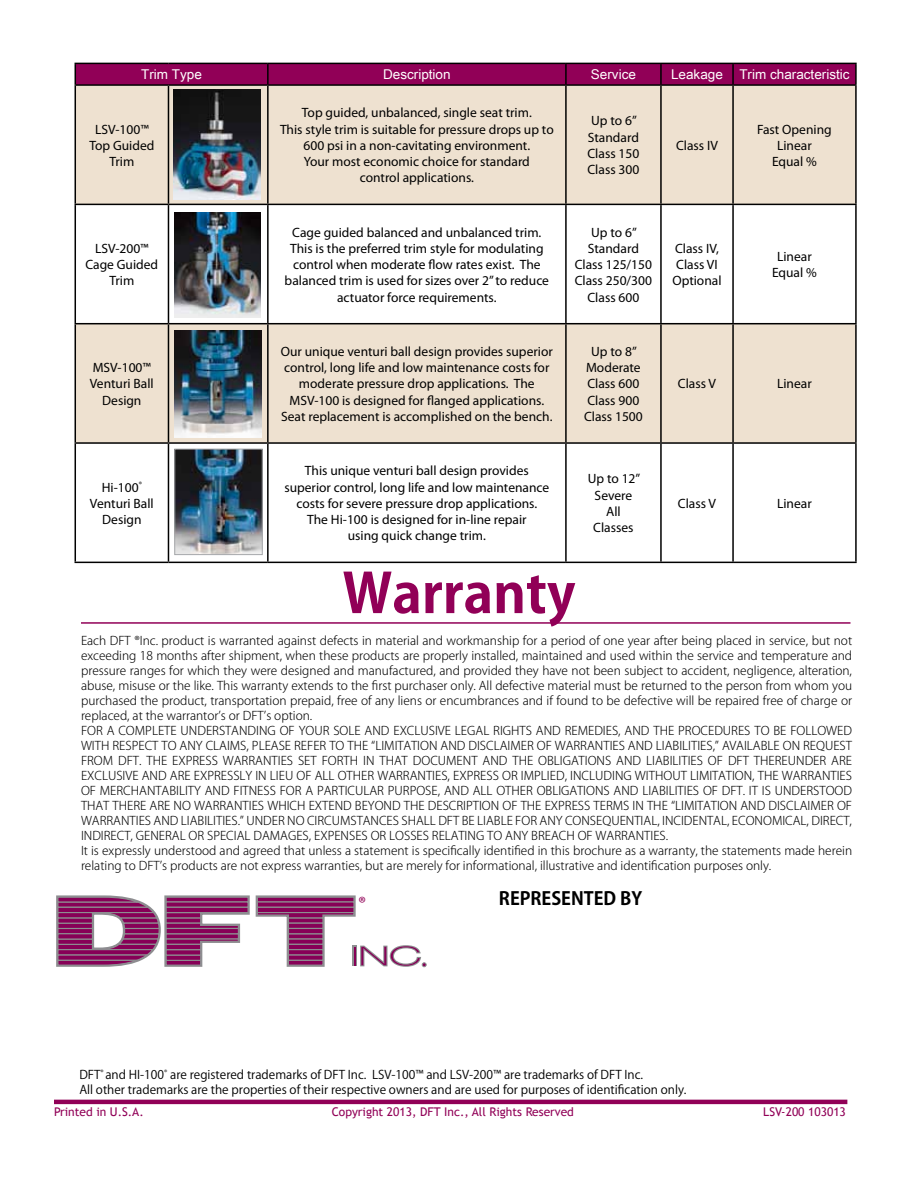
<style>
.page{position:relative;width:918px;height:1188px;background:#fff}
.page>*{position:absolute;margin:0;border:0;box-sizing:border-box;transform-origin:0 0}
.t1{font:700 54px "Koz Go Pro";color:#910057}
.t2{font:700 18px "Koz Go Pro";color:#000}
.t3{font:18px "Myriad Pro";color:#910057}
.t4{font:13.5px/16.2px "Myriad Pro";color:#000;text-align:center}
.t5{font:13.5px "Arial Unicode MS";color:#fff}
.t6{font:300 12px/15px "Koz Go Pro";color:#000}
.t7{font:12px/15px "Koz Go Pro";color:#000}
.t8{font:12px "Trebuchet MS";color:#910057}
</style>
<div class="page">
<hr style="left:54px;top:1100px;width:793px;height:4px;background:#910057">
<svg style="left:56px;top:895px;width:370px;height:72px"></svg>
<div style="left:359px;top:895px;width:13px;height:14px;background:#fff"></div>
<hr style="left:81px;top:622px;width:769px;height:2px;background:#910057">
<svg style="left:76px;top:86px;width:779px;height:356px;fill:#eee1d0"></svg>
<div style="left:75px;top:63px;width:780px;height:21px;background:#910057"></div>
<hr style="left:168px;top:63px;width:100px;height:1px;background:#000">
<hr style="left:268px;top:63px;width:298px;height:1px;background:#000">
<hr style="left:267px;top:64px;width:2px;height:20px;background:#000">
<hr style="left:566px;top:63px;width:95px;height:1px;background:#000">
<hr style="left:565px;top:64px;width:2px;height:20px;background:#000">
<hr style="left:661px;top:63px;width:72px;height:1px;background:#000">
<hr style="left:660px;top:64px;width:2px;height:20px;background:#000">
<hr style="left:733px;top:63px;width:124px;height:1px;background:#000">
<hr style="left:732px;top:64px;width:2px;height:20px;background:#000">
<hr style="left:855px;top:64px;width:2px;height:20px;background:#000">
<hr style="left:75px;top:84px;width:93px;height:2px;background:#000">
<hr style="left:75px;top:86px;width:1px;height:118px;background:#000">
<hr style="left:168px;top:84px;width:100px;height:2px;background:#000">
<hr style="left:168px;top:86px;width:1px;height:118px;background:#000">
<hr style="left:268px;top:84px;width:298px;height:2px;background:#000">
<hr style="left:267px;top:86px;width:2px;height:118px;background:#000">
<hr style="left:566px;top:84px;width:95px;height:2px;background:#000">
<hr style="left:565px;top:86px;width:2px;height:118px;background:#000">
<hr style="left:661px;top:84px;width:72px;height:2px;background:#000">
<hr style="left:660px;top:86px;width:2px;height:118px;background:#000">
<hr style="left:733px;top:84px;width:124px;height:2px;background:#000">
<hr style="left:732px;top:86px;width:2px;height:118px;background:#000">
<hr style="left:855px;top:86px;width:2px;height:118px;background:#000">
<hr style="left:75px;top:204px;width:93px;height:1px;background:#000">
<hr style="left:75px;top:205px;width:1px;height:118px;background:#000">
<hr style="left:168px;top:204px;width:100px;height:1px;background:#000">
<hr style="left:168px;top:205px;width:1px;height:118px;background:#000">
<hr style="left:268px;top:204px;width:298px;height:1px;background:#000">
<hr style="left:267px;top:205px;width:2px;height:118px;background:#000">
<hr style="left:566px;top:204px;width:95px;height:1px;background:#000">
<hr style="left:565px;top:205px;width:2px;height:118px;background:#000">
<hr style="left:661px;top:204px;width:72px;height:1px;background:#000">
<hr style="left:660px;top:205px;width:2px;height:118px;background:#000">
<hr style="left:733px;top:204px;width:124px;height:1px;background:#000">
<hr style="left:732px;top:205px;width:2px;height:118px;background:#000">
<hr style="left:855px;top:205px;width:2px;height:118px;background:#000">
<hr style="left:75px;top:323px;width:93px;height:1px;background:#000">
<hr style="left:75px;top:324px;width:1px;height:118px;background:#000">
<hr style="left:168px;top:323px;width:100px;height:1px;background:#000">
<hr style="left:168px;top:324px;width:1px;height:118px;background:#000">
<hr style="left:268px;top:323px;width:298px;height:1px;background:#000">
<hr style="left:267px;top:324px;width:2px;height:118px;background:#000">
<hr style="left:566px;top:323px;width:95px;height:1px;background:#000">
<hr style="left:565px;top:324px;width:2px;height:118px;background:#000">
<hr style="left:661px;top:323px;width:72px;height:1px;background:#000">
<hr style="left:660px;top:324px;width:2px;height:118px;background:#000">
<hr style="left:733px;top:323px;width:124px;height:1px;background:#000">
<hr style="left:732px;top:324px;width:2px;height:118px;background:#000">
<hr style="left:855px;top:324px;width:2px;height:118px;background:#000">
<hr style="left:75px;top:442px;width:93px;height:2px;background:#000">
<hr style="left:75px;top:444px;width:1px;height:118px;background:#000">
<hr style="left:168px;top:442px;width:100px;height:2px;background:#000">
<hr style="left:168px;top:444px;width:1px;height:118px;background:#000">
<hr style="left:268px;top:442px;width:298px;height:2px;background:#000">
<hr style="left:267px;top:444px;width:2px;height:118px;background:#000">
<hr style="left:566px;top:442px;width:95px;height:2px;background:#000">
<hr style="left:565px;top:444px;width:2px;height:118px;background:#000">
<hr style="left:661px;top:442px;width:72px;height:2px;background:#000">
<hr style="left:660px;top:444px;width:2px;height:118px;background:#000">
<hr style="left:733px;top:442px;width:124px;height:2px;background:#000">
<hr style="left:732px;top:444px;width:2px;height:118px;background:#000">
<hr style="left:855px;top:444px;width:2px;height:118px;background:#000">
<hr style="left:75px;top:562px;width:93px;height:1px;background:#000">
<hr style="left:168px;top:562px;width:100px;height:1px;background:#000">
<hr style="left:268px;top:562px;width:298px;height:1px;background:#000">
<hr style="left:566px;top:562px;width:95px;height:1px;background:#000">
<hr style="left:661px;top:562px;width:72px;height:1px;background:#000">
<hr style="left:733px;top:562px;width:124px;height:1px;background:#000">
<img style="left:174px;top:212px;width:87px;height:105px">
<img style="left:176px;top:451px;width:85px;height:102px">
<div style="left:174px;top:449px;width:89px;height:106px;border:1px solid #a7a9ac"></div>
<img style="left:174px;top:90px;width:87px;height:109px">
<img style="left:174px;top:331px;width:88px;height:106px">
<p class="t5" style="left:141px;top:65px;width:62px">Trim Type</p>
<p class="t5" style="left:383px;top:65px;width:69px">Description</p>
<p class="t5" style="left:591px;top:65px;width:47px">Service</p>
<p class="t5" style="left:671px;top:65px;width:180px">Leakage Trim characteristic</p>
<p class="t4" style="left:89px;top:121px;width:67px">LSV-100™<br>Top Guided<br>Trim</p>
<p class="t4" style="left:85px;top:240px;width:74px">LSV-200™<br>Cage Guided<br>Trim</p>
<p class="t4" style="left:90px;top:359px;width:65px">MSV-100™<br>Venturi Ball<br>Design</p>
<p class="t4" style="left:90px;top:479px;width:65px">Hi-100<sup>®<br></sup>Venturi Ball<br>Design</p>
<p class="t4" style="left:280px;top:105px;width:275px">Top guided, unbalanced, single seat trim.<br>This style trim is suitable for pressure drops up to 600 psi in a non-cavitating environment.<br>Your most economic choice for standard<br>control applications.</p>
<p class="t4" style="left:587px;top:113px;width:53px;text-align:left">Up to 6”<br>Standard<br>Class 150<br>Class 300</p>
<p class="t4" style="left:285px;top:224px;width:266px">Cage guided balanced and unbalanced trim.<br>This is the preferred trim style for modulating control when moderate flow rates exist. The balanced trim is used for sizes over 2” to reduce actuator force requirements.</p>
<p class="t4" style="left:575px;top:224px;width:79px">Up to 6”<br>Standard<br>Class 125/150<br>Class 250/300<br>Class 600</p>
<p class="t4" style="left:281px;top:343px;width:274px">Our unique venturi ball design provides superior control, long life and low maintenance costs for moderate pressure drop applications. The MSV-100 is designed for flanged applications.<br>Seat replacement is accomplished on the bench.</p>
<p class="t4" style="left:584px;top:343px;width:60px">Up to 8”<br>Moderate<br>Class 600<br>Class 900<br>Class 1500</p>
<p class="t4" style="left:284px;top:463px;width:266px">This unique venturi ball design provides superior control, long life and low maintenance costs for severe pressure drop applications.<br>The Hi-100 is designed for in-line repair<br>using quick change trim.</p>
<p class="t4" style="left:588px;top:471px;width:54px">Up to 12”<br>Severe<br>All<br>Classes</p>
<p class="t1" style="left:342px;top:559px;width:235px">Warranty</p>
<p class="t4" style="left:676px;top:137px;width:43px">Class IV</p>
<p class="t4" style="left:757px;top:121px;width:76px">Fast Opening<br>Linear<br>Equal %</p>
<p class="t4" style="left:672px;top:240px;width:51px;text-align:left">Class IV,<br>Class VI<br>Optional</p>
<p class="t4" style="left:772px;top:248px;width:46px">Linear<br>Equal %</p>
<p class="t4" style="left:678px;top:376px;width:40px">Class V</p>
<p class="t4" style="left:777px;top:376px;width:36px">Linear</p>
<p class="t4" style="left:678px;top:495px;width:40px">Class V</p>
<p class="t4" style="left:777px;top:495px;width:36px">Linear</p>
<p class="t6" style="left:81px;top:633px;width:773px">Each DFT ®Inc. product is warranted against defects in material and workmanship for a period of one year after being placed in service, but not exceeding 18 months after shipment, when these products are properly installed, maintained and used within the service and temperature and pressure ranges for which they were designed and manufactured, and provided they have not been subject to accident, negligence, alteration, abuse, misuse or the like. This warranty extends to the first purchaser only. All defective material must be returned to the person from whom you purchased the product, transportation prepaid, free of any liens or encumbrances and if found to be defective will be repaired free of charge or replaced, at the warrantor’s or DFT’s option.<br>FOR A COMPLETE UNDERSTANDING OF YOUR SOLE AND EXCLUSIVE LEGAL RIGHTS AND REMEDIES, AND THE PROCEDURES TO BE FOLLOWED WITH RESPECT TO ANY CLAIMS, PLEASE REFER TO THE “LIMITATION AND DISCLAIMER OF WARRANTIES AND LIABILITIES,” AVAILABLE ON REQUEST FROM DFT. THE EXPRESS WARRANTIES SET FORTH IN THAT DOCUMENT AND THE OBLIGATIONS AND LIABILITIES OF DFT THEREUNDER ARE EXCLUSIVE AND ARE EXPRESSLY IN LIEU OF ALL OTHER WARRANTIES, EXPRESS OR IMPLIED, INCLUDING WITHOUT LIMITATION, THE WARRANTIES OF MERCHANTABILITY AND FITNESS FOR A PARTICULAR PURPOSE, AND ALL OTHER OBLIGATIONS AND LIABILITIES OF DFT. IT IS UNDERSTOOD THAT THERE ARE NO WARRANTIES WHICH EXTEND BEYOND THE DESCRIPTION OF THE EXPRESS TERMS IN THE “LIMITATION AND DISCLAIMER OF WARRANTIES AND LIABILITIES.” UNDER NO CIRCUMSTANCES SHALL DFT BE LIABLE FOR ANY CONSEQUENTIAL, INCIDENTAL, ECONOMICAL, DIRECT, INDIRECT, GENERAL OR SPECIAL DAMAGES, EXPENSES OR LOSSES RELATING TO ANY BREACH OF WARRANTIES.<br>It is expressly understood and agreed that unless a statement is specifically identified in this brochure as a warranty, the statements made herein relating to DFT’s products are not express warranties, but are merely for informational, illustrative and identification purposes only.</p>
<p class="t3" style="left:359px;top:892px;width:9px">®</p>
<p class="t2" style="left:499px;top:887px;width:145px">REPRESENTED BY</p>
<p class="t7" style="left:79px;top:1067px;width:609px">DFT<sup>®</sup> and HI-100<sup>®</sup> are registered trademarks of DFT Inc. LSV-100™ and LSV-200™ are trademarks of DFT Inc.<br>All other trademarks are the properties of their respective owners and are used for purposes of identification only.</p>
<p class="t8" style="left:54px;top:1105px;width:91px">Printed in U.S.A.</p>
<p class="t8" style="left:332px;top:1105px;width:244px">Copyright 2013, DFT Inc., All Rights Reserved</p>
<p class="t8" style="left:763px;top:1105px;width:84px">LSV-200 103013</p>
</div>
